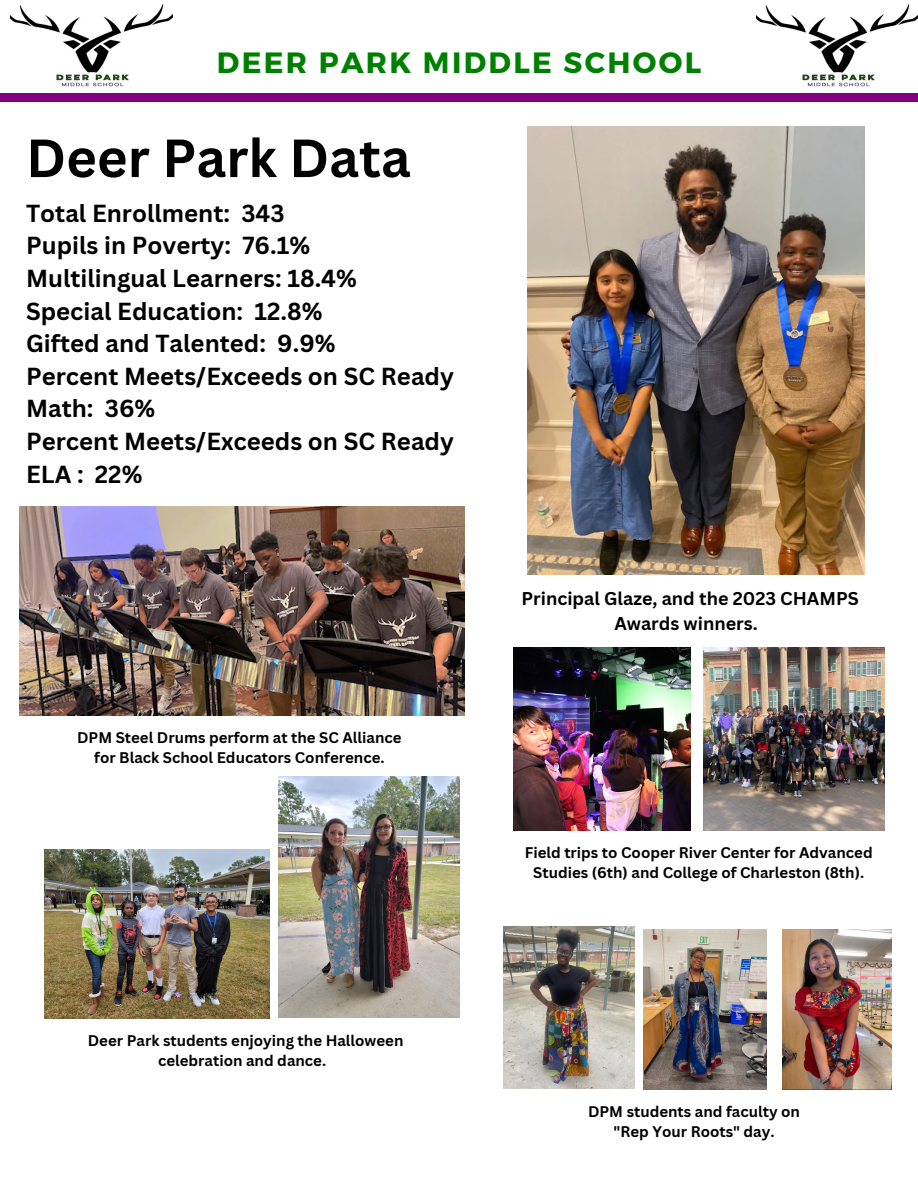
<style>
.page{position:relative;width:918px;height:1188px;background:#fff}
.page>*{position:absolute;margin:0;border:0;box-sizing:border-box;transform-origin:0 0}
.t1{font:700 52.5px "Canva Sans";color:#000}
.t2{font:700 29.4px "Montserrat";letter-spacing:.08em;color:#008000}
.t3{font:700 24px/32.7px "Canva Sans";color:#000}
.t4{font:700 18px/24.8px "Canva Sans";color:#000;text-align:center}
.t5{font:700 15px/20.2px "Canva Sans";color:#000;text-align:center}
</style>
<div class="page">
<div style="left:0;top:93px;width:918px;height:8px;background:#800080"></div>
<img style="left:703px;top:647px;width:181px;height:184px">
<img style="left:513px;top:647px;width:177px;height:184px">
<img style="left:756px;top:3px;width:162px;height:84px">
<img style="left:11px;top:3px;width:162px;height:84px">
<img style="left:528px;top:126px;width:336px;height:449px">
<img style="left:20px;top:507px;width:444px;height:209px">
<img style="left:783px;top:929px;width:109px;height:160px">
<img style="left:503px;top:927px;width:132px;height:162px">
<img style="left:644px;top:929px;width:123px;height:160px">
<img style="left:44px;top:850px;width:225px;height:168px">
<img style="left:278px;top:777px;width:181px;height:241px">
<h2 class="t2" style="left:217px;top:43px;width:486px">DEER PARK MIDDLE SCHOOL</h2>
<h1 class="t1" style="left:26px;top:121px;width:386px">Deer Park Data</h1>
<h3 class="t3" style="left:26px;top:196px;width:429px">Total Enrollment: 343<br>Pupils in Poverty: 76.1%<br>Multilingual Learners: 18.4%<br>Special Education: 12.8%<br>Gifted and Talented: 9.9%<br>Percent Meets/Exceeds on SC Ready<br>Math: 36%<br>Percent Meets/Exceeds on SC Ready<br>ELA : 22%</h3>
<p class="t5" style="left:77px;top:727px;width:326px">DPM Steel Drums perform at the SC Alliance for Black School Educators Conference.</p>
<p class="t5" style="left:88px;top:1030px;width:317px">Deer Park students enjoying the Halloween celebration and dance.</p>
<p class="t4" style="left:522px;top:586px;width:339px">Principal Glaze, and the 2023 CHAMPS<br>Awards winners.</p>
<p class="t5" style="left:525px;top:842px;width:350px">Field trips to Cooper River Center for Advanced<br>Studies (6th) and College of Charleston (8th).</p>
<p class="t5" style="left:588px;top:1101px;width:213px">DPM students and faculty on "Rep Your Roots" day.</p>
</div>
